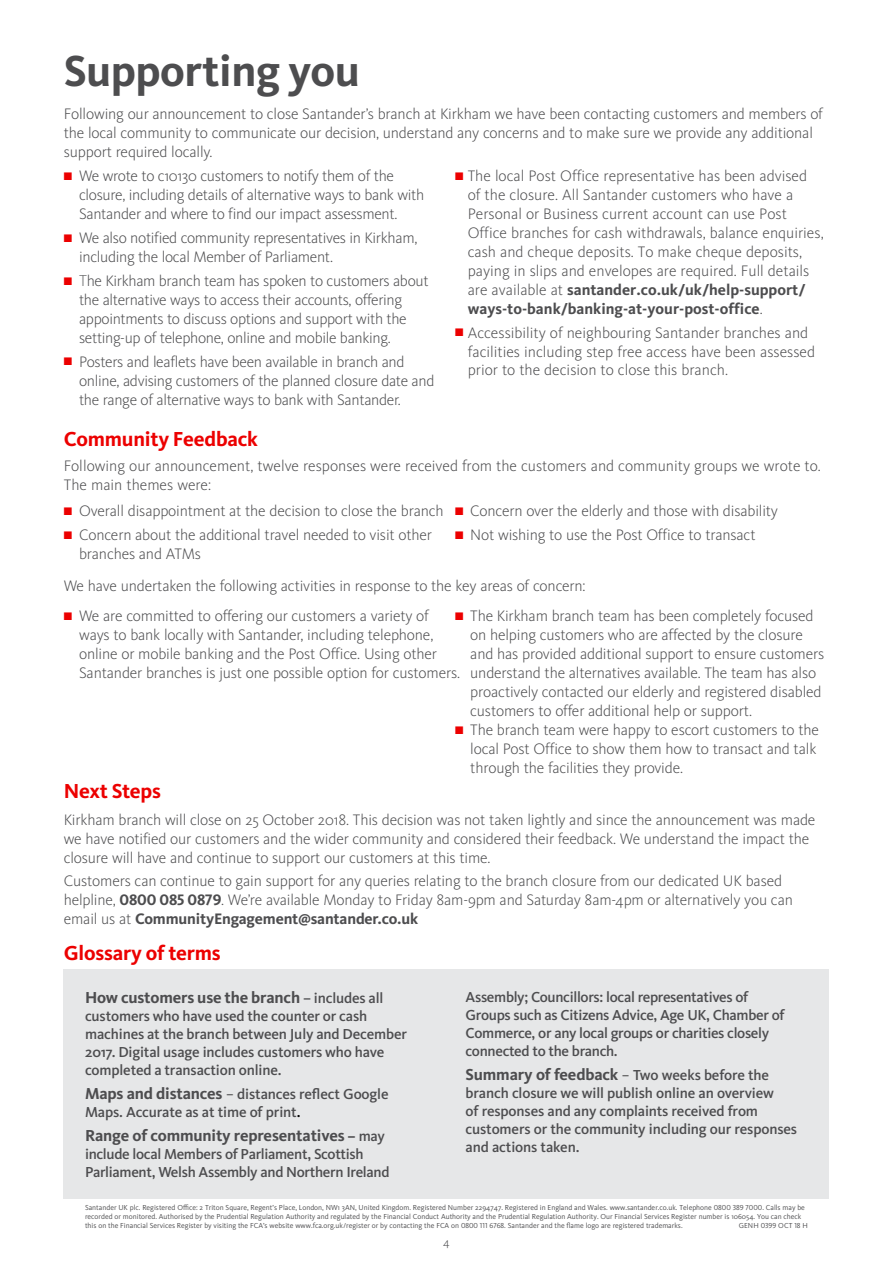
<style>
.page{position:relative;width:893px;height:1263px;background:#fff}
.page>*{position:absolute;margin:0;border:0;box-sizing:border-box;transform-origin:0 0}
.t1{font:700 45px "Kievit OT";letter-spacing:-.01em;color:#4d4d4f}
.t2{font:700 21px "Kievit OT";letter-spacing:-.01em;color:#ec0000}
.t3{font:700 16.5px "Kievit OT";letter-spacing:-.01em;color:#4d4d4f}
.t4{font:300 15.75px/18.9px "Kievit OT";letter-spacing:-.01em;color:#4d4d4f}
.t5{font:500 15px/18px "Kievit OT";letter-spacing:-.01em;color:#4d4d4f}
.t6{font:300 12px "Kievit OT";color:#4d4d4f}
.t7{font:7.5px/9px "Kievit OT";color:#4d4d4f}
.s1{color:#ec0000}
.s2{font-size:16.5px;color:#707172}
.s3{font-weight:700}
.s4{font-weight:500;font-size:15px}
.s5{font-weight:700;font-size:16.5px}
.s6{font-weight:300;color:#000}
.s7{color:#000}
.s8{font-size:15px}
.s9{font-weight:300;font-size:15px;color:#000}
</style>
<div class="page">
<div style="left:64px;top:969px;width:765px;height:229px;background:#e6e7e8"></div>
<h1 class="t1" style="left:64px;top:44px;width:297px">Supporting you</h1>
<p class="t4" style="left:64px;top:105px;width:761px">Following our announcement to close Santander’s branch at Kirkham we have been contacting customers and members of the local community to communicate our decision, understand any concerns and to make sure we provide any additional support required locally.</p>
<p class="t4" style="left:79px;top:167px;width:347px;text-indent:-15px"><span class="s1">■</span> We wrote to c10130 customers to notify them of the closure, including details of alternative ways to bank with<br>Santander and where to find our impact assessment.</p>
<p class="t4" style="left:79px;top:229px;width:340px;text-indent:-15px"><span class="s1">■</span> We also notified community representatives in Kirkham, including the local Member of Parliament.</p>
<p class="t4" style="left:79px;top:272px;width:351px;text-indent:-15px"><span class="s1">■</span> <span class="s2">T</span>he Kirkham branch team has spoken to customers about the alternative ways to access their accounts, offering appointments to discuss options and support with the setting-up of telephone, online and mobile banking.</p>
<p class="t4" style="left:79px;top:352px;width:357px;text-indent:-15px"><span class="s1">■</span> Posters and leaflets have been available in branch and online, advising customers of the planned closure date and the range of alternative ways to bank with Santander.</p>
<p class="t4" style="left:468px;top:167px;width:357px;text-indent:-13px"><span class="s1">■</span> The local Post Office representative has been advised of the closure. All Santander customers who have a Personal or Business current account can use Post Office branches for cash withdrawals, balance enquiries, cash and cheque deposits. To make cheque deposits, paying in slips and envelopes are required. Full details are available at <span class="s3">santander.co.uk/uk/help-support/ ways-to-bank/banking-at-your-post-office</span>.</p>
<p class="t4" style="left:468px;top:323px;width:349px;text-indent:-13px"><span class="s1">■</span> Accessibility of neighbouring Santander branches and facilities including step free access have been assessed prior to the decision to close this branch.</p>
<h2 class="t2" style="left:64px;top:426px;width:196px">Community Feedback</h2>
<p class="t4" style="left:64px;top:457px;width:758px">Following our announcement, twelve responses were received from the customers and community groups we wrote to.<br>The main themes were:</p>
<p class="t4" style="left:64px;top:502px;width:381px"><span class="s1">■</span> Overall disappointment at the decision to close the branch</p>
<p class="t4" style="left:79px;top:526px;width:354px;text-indent:-15px"><span class="s1">■</span> Concern about the additional travel needed to visit other branches and ATMs</p>
<p class="t4" style="left:455px;top:502px;width:324px"><span class="s1">■</span> Concern over the elderly and those with disability</p>
<p class="t4" style="left:455px;top:526px;width:302px"><span class="s1">■</span> Not wishing to use the Post Office to transact</p>
<p class="t4" style="left:64px;top:577px;width:523px">We have undertaken the following activities in response to the key areas of concern:</p>
<p class="t4" style="left:470px;top:607px;width:356px;text-indent:-15px"><span class="s1">■</span> The Kirkham branch team has been completely focused on helping customers who are affected by the closure and has provided additional support to ensure customers understand the alternatives available. The team has also proactively contacted our elderly and registered disabled customers to offer additional help or support.</p>
<p class="t4" style="left:470px;top:721px;width:350px;text-indent:-15px"><span class="s1">■</span> The branch team were happy to escort customers to the local Post Office to show them how to transact and talk through the facilities they provide.</p>
<p class="t4" style="left:79px;top:607px;width:382px;text-indent:-15px"><span class="s1">■</span> We are committed to offering our customers a variety of ways to bank locally with Santander, including telephone, online or mobile banking and the Post Office. Using other Santander branches is just one possible option for customers.</p>
<h2 class="t2" style="left:64px;top:779px;width:99px">Next Steps</h2>
<p class="t4" style="left:64px;top:811px;width:753px">Kirkham branch will close on 25 October 2018. This decision was not taken lightly and since the announcement was made we have notified our customers and the wider community and considered their feedback. We understand the impact the closure will have and continue to support our customers at this time.</p>
<p class="t4" style="left:64px;top:872px;width:731px">Customers can continue to gain support for any queries relating to the branch closure from our dedicated UK based helpline, <span class="s3">0800 085 0879</span>. We’re available Monday to Friday 8am-9pm and Saturday 8am-4pm or alternatively you can email us at <span class="s3">CommunityEngagement@santander.co.uk</span></p>
<h2 class="t2" style="left:64px;top:940px;width:158px">Glossary of terms</h2>
<p class="t3" style="left:85px;top:988px;width:300px">How customers use the branch <span class="s4">– includes all</span></p>
<p class="t5" style="left:85px;top:1007px;width:323px">customers who have used the counter or cash machines at the branch between July and December 2017. Digital usage includes customers who have completed a transaction online.</p>
<p class="t5" style="left:85px;top:1085px;width:305px"><span class="s5">Maps and distances</span> <span class="s6">–</span> distances reflect Google<br>Maps. Accurate as at time of print<span class="s7">.</span></p>
<p class="t3" style="left:85px;top:1126px;width:301px">Range of community representatives <span class="s8">–</span> <span class="s4">may</span></p>
<p class="t5" style="left:85px;top:1145px;width:306px">include local Members of Parliament, Scottish<br>Parliament, Welsh Assembly and Northern Ireland</p>
<p class="t5" style="left:466px;top:988px;width:320px">Assembly; Councillors: local representatives of Groups such as Citizens Advice, Age UK, Chamber of Commerce, or any local groups or charities closely connected to the branch.</p>
<p class="t3" style="left:466px;top:1065px;width:305px">Summary of feedback <span class="s9">–</span> <span class="s4">Two weeks before the</span></p>
<p class="t5" style="left:466px;top:1084px;width:333px">branch closure we will publish online an overview<br>of responses and any complaints received from customers or the community including our responses and actions taken.</p>
<p class="t7" style="left:85px;top:1203px;width:721px">Santander UK plc. Registered Office: 2 Triton Square, Regent’s Place, London, NW1 3AN, United Kingdom. Registered Number 2294747. Registered in England and Wales. www.santander.co.uk. Telephone 0800 389 7000. Calls may be recorded or monitored. Authorised by the Prudential Regulation Authority and regulated by the Financial Conduct Authority and the Prudential Regulation Authority. Our Financial Services Register number is 106054. You can check this on the Financial Services Register by visiting the FCA’s website www.fca.org.uk/register or by contacting the FCA on 0800 111 6768. Santander and the flame logo are registered trademarks.</p>
<p class="t7" style="left:739px;top:1221px;width:71px">GENH 0399 OCT 18 H</p>
<p class="t6" style="left:443px;top:1235px;width:8px">4</p>
</div>
